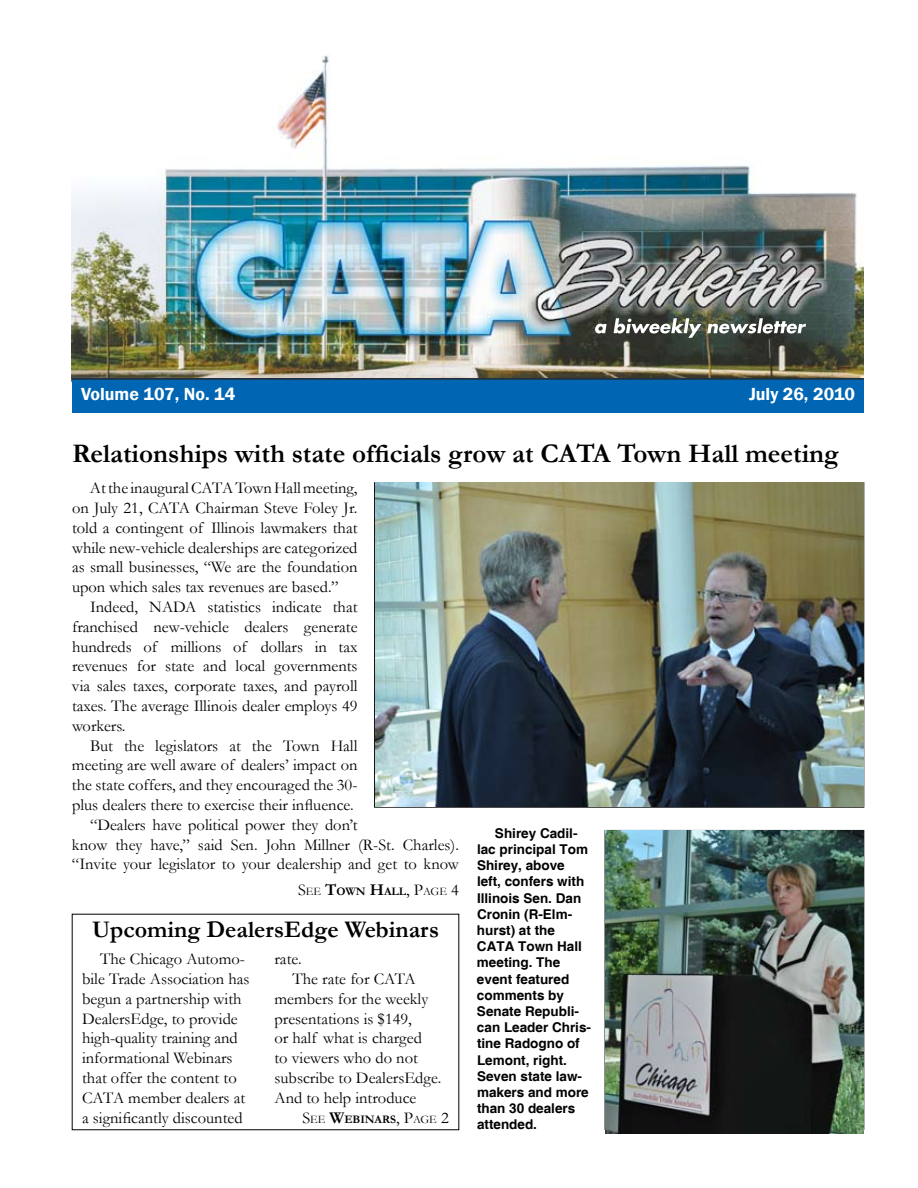
<style>
.page{position:relative;width:918px;height:1188px;background:#fff}
.page>*{position:absolute;margin:0;border:0;box-sizing:border-box;transform-origin:0 0}
.t1{font:700 27px "Garamond";color:#000}
.t2{font:700 24px "Garamond";color:#000}
.t3{font:600 18px "Franklin Gothic";color:#fff}
.t4{font:16.5px/19.8px "Garamond";color:#000;text-align:justify}
.t5{font:700 13.5px/16.2px "Helvetica";color:#000}
.t6{font:700 11.55px "Garamond";color:#000}
.s1{font-weight:400;font-size:16.5px}
.s2{font-weight:400}
.s3{font-size:16.5px}
</style>
<div class="page">
<img style="left:72px;top:54px;width:792px;height:324px">
<div style="left:72px;top:379px;width:792px;height:34px;background:#0066b3"></div>
<hr style="left:72px;top:378px;width:792px;height:2px;background:#292a2c">
<svg style="left:595px;top:324px;width:12px;height:10px"></svg>
<svg style="left:614px;top:318px;width:192px;height:20px"></svg>
<img style="left:606px;top:831px;width:258px;height:303px">
<img style="left:376px;top:483px;width:488px;height:324px">
<p class="t3" style="left:81px;top:383px;width:156px">Volume 107, No. 14</p>
<p class="t3" style="left:749px;top:383px;width:107px">July 26, 2010</p>
<h1 class="t1" style="left:72px;top:435px;width:768px">Relationships with state officials grow at CATA Town Hall meeting</h1>
<p class="t4" style="left:72px;top:478px;width:287px;text-indent:18px">Atthe inauguralCATATownHallmeeting, on July 21, CATA Chairman Steve Foley Jr. told a contingent of Illinois lawmakers that while new-vehicle dealerships are categorized as small businesses, “We are the foundation upon which sales tax revenues are based.”</p>
<p class="t4" style="left:72px;top:597px;width:287px;text-indent:18px">Indeed, NADA statistics indicate that franchised new-vehicle dealers generate hundreds of millions of dollars in tax revenues for state and local governments via sales taxes, corporate taxes, and payroll taxes. The average Illinois dealer employs 49 workers.</p>
<p class="t4" style="left:90px;top:735px;width:269px">But the legislators at the Town Hall</p>
<p class="t4" style="left:72px;top:755px;width:287px">meeting are well aware of dealers’ impact on</p>
<p class="t4" style="left:72px;top:775px;width:287px">the state coffers, and they encouraged the 30-</p>
<p class="t4" style="left:72px;top:795px;width:283px">plus dealers there to exercise their influence.</p>
<p class="t4" style="left:90px;top:814px;width:269px">“Dealers have political power they don’t</p>
<p class="t4" style="left:72px;top:834px;width:389px">know they have,” said Sen. John Millner (R-St. Charles).</p>
<p class="t4" style="left:72px;top:854px;width:388px">“Invite your legislator to your dealership and get to know</p>
<p class="t6" style="left:298px;top:884px;width:162px"><span class="s1">S</span><span class="s2">ee</span> <span class="s3">T</span>own <span class="s3">H</span>all<span class="s1">, P</span><span class="s2">age</span> <span class="s1">4</span></p>
<h2 class="t2" style="left:92px;top:914px;width:349px">Upcoming DealersEdge Webinars</h2>
<p class="t4" style="left:82px;top:949px;width:169px;text-align:left;text-indent:18px">The Chicago Automo&shy;bile Trade Association has begun a partnership with<br>DealersEdge, to provide high-quality training and informational Webinars that offer the content to<br>CATA member dealers at a significantly discounted</p>
<p class="t4" style="left:274px;top:949px;width:29px">rate.</p>
<p class="t4" style="left:293px;top:969px;width:125px">The rate for CATA</p>
<p class="t4" style="left:274px;top:988px;width:155px">members for the weekly</p>
<p class="t4" style="left:274px;top:1008px;width:139px">presentations is $149,</p>
<p class="t4" style="left:274px;top:1028px;width:149px">or half what is charged</p>
<p class="t4" style="left:274px;top:1048px;width:145px">to viewers who do not</p>
<p class="t4" style="left:274px;top:1068px;width:168px">subscribe to DealersEdge.</p>
<p class="t4" style="left:274px;top:1087px;width:143px">And to help introduce</p>
<p class="t6" style="left:302px;top:1111px;width:148px"><span class="s1">S</span><span class="s2">ee</span> <span class="s3">W</span>ebinars<span class="s1">, P</span><span class="s2">age</span> <span class="s1">2</span></p>
<p class="t5" style="left:477px;top:826px;width:116px;text-indent:18px">Shirey Cadil&shy;lac principal Tom<br>Shirey, above left, confers with<br>Illinois Sen. Dan<br>Cronin (R-Elm&shy;hurst) at the<br>CATA Town Hall meeting. The event featured comments by<br>Senate Republi&shy;can Leader Chris&shy;tine Radogno of<br>Lemont, right.<br>Seven state law&shy;makers and more than 30 dealers attended.</p>
</div>
